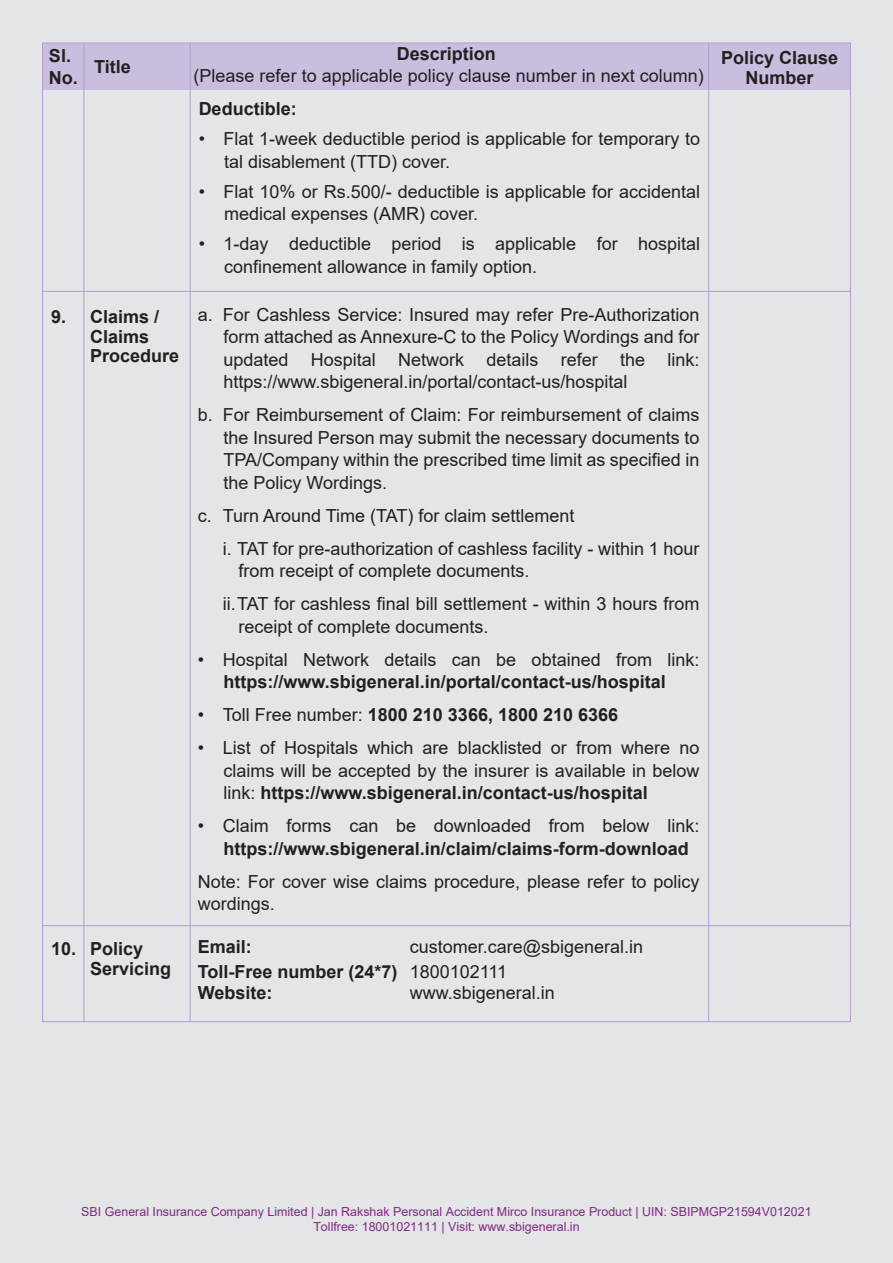
<style>
.page{position:relative;width:893px;height:1263px;background:#e4e5e6}
.page>*{position:absolute;margin:0;border:0;box-sizing:border-box;transform-origin:0 0}
.t1{font:18px/22.5px "Arial";color:#231f20}
.t2{font:700 18px/19.5px "Arial";color:#231f20}
.t3{font:12.45px/15px "Arial";color:#7f2985;text-align:center}
.s1{font-weight:400}
.s2{font-weight:700}
</style>
<div class="page">
<div style="left:43px;top:43px;width:807px;height:47px;background:#c9bede"></div>
<hr style="left:708px;top:43px;width:1px;height:979px;background:#b09fcc">
<hr style="left:83px;top:43px;width:1px;height:979px;background:#b09fcc">
<hr style="left:190px;top:43px;width:1px;height:979px;background:#b09fcc">
<hr style="left:43px;top:925px;width:807px;height:1px;background:#b09fcc">
<hr style="left:43px;top:291px;width:807px;height:1px;background:#b09fcc">
<p class="t2" style="left:397px;top:45px;width:101px">Description</p>
<p class="t1" style="left:194px;top:64px;width:512px">(Please refer to applicable policy clause number in next column)</p>
<p class="t2" style="left:199px;top:99px;width:100px">Deductible:</p>
<p class="t1" style="left:224px;top:127px;width:477px;text-indent:-26px">• Flat 1-week deductible period is applicable for temporary to tal disablement (TTD) cover.</p>
<p class="t1" style="left:224px;top:180px;width:477px;text-indent:-26px">• Flat 10% or Rs.500/- deductible is applicable for accidental medical expenses (AMR) cover.</p>
<p class="t1" style="left:224px;top:232px;width:477px;text-indent:-26px">• 1-day deductible period is applicable for hospital confinement allowance in family option.</p>
<p class="t2" style="left:49px;top:45px;width:30px;line-height:21.6px">Sl.<br>No.</p>
<p class="t2" style="left:94px;top:57px;width:38px">Title</p>
<p class="t2" style="left:721px;top:49px;width:119px;text-align:center">Policy Clause<br>Number</p>
<p class="t2" style="left:90px;top:308px;width:91px;text-indent:-39px">9. Claims /<br>Claims<br>Procedure</p>
<p class="t1" style="left:223px;top:303px;width:477px;text-align:justify;text-indent:-26px">a. For Cashless Service: Insured may refer Pre-Authorization form attached as Annexure-C to the Policy Wordings and for updated Hospital Network details refer the link: https://www.sbigeneral.in/portal/contact-us/hospital</p>
<p class="t1" style="left:223px;top:404px;width:477px;text-align:justify;text-indent:-26px">b. For Reimbursement of Claim: For reimbursement of claims the Insured Person may submit the necessary documents to TPA/Company within the prescribed time limit as specified in the Policy Wordings.</p>
<p class="t1" style="left:223px;top:499px;width:478px;line-height:33px;text-indent:-25px">c. Turn Around Time (TAT) for claim settlement<br>i. TAT for pre-authorization of cashless facility - within 1 hour</p>
<p class="t1" style="left:223px;top:554px;width:478px;line-height:33px;text-indent:16px">from receipt of complete documents.<br>ii. TAT for cashless final bill settlement - within 3 hours from</p>
<p class="t1" style="left:238px;top:615px;width:252px">receipt of complete documents.</p>
<p class="t1" style="left:198px;top:648px;width:503px">• Hospital Network details can be obtained from link:</p>
<p class="t2" style="left:223px;top:672px;width:444px">https://www.sbigeneral.in/portal/contact-us/hospital</p>
<p class="t2" style="left:198px;top:705px;width:422px"><span class="s1">• Toll Free number:</span> 1800 210 3366, 1800 210 6366</p>
<p class="t1" style="left:223px;top:737px;width:477px;text-align:justify;text-indent:-26px">• List of Hospitals which are blacklisted or from where no claims will be accepted by the insurer is available in below link: <span class="s2">https://www.sbigeneral.in/contact-us/hospital</span></p>
<p class="t1" style="left:198px;top:815px;width:503px">• Claim forms can be downloaded from below link:</p>
<p class="t2" style="left:223px;top:839px;width:467px">https://www.sbigeneral.in/claim/claims-form-download</p>
<p class="t1" style="left:198px;top:870px;width:503px">Note: For cover wise claims procedure, please refer to policy wordings.</p>
<p class="t1" style="left:198px;top:934px;width:447px;line-height:25.5px;text-indent:212px">customer.care@sbigeneral.in<br><span class="s2">Toll-Free number (24*7)</span> 1800102111</p>
<p class="t2" style="left:198px;top:983px;width:76px">Website:</p>
<p class="t1" style="left:410px;top:982px;width:147px">www.sbigeneral.in</p>
<p class="t2" style="left:90px;top:939px;width:83px;text-indent:-39px">10. Policy<br>Servicing</p>
<p class="t2" style="left:198px;top:937px;width:56px">Email:</p>
<p class="t3" style="left:81px;top:1204px;width:732px">SBI General Insurance Company Limited | Jan Rakshak Personal Accident Mirco Insurance Product | UIN: SBIPMGP21594V012021<br>Tollfree: 18001021111 | Visit: www.sbigeneral.in</p>
</div>
